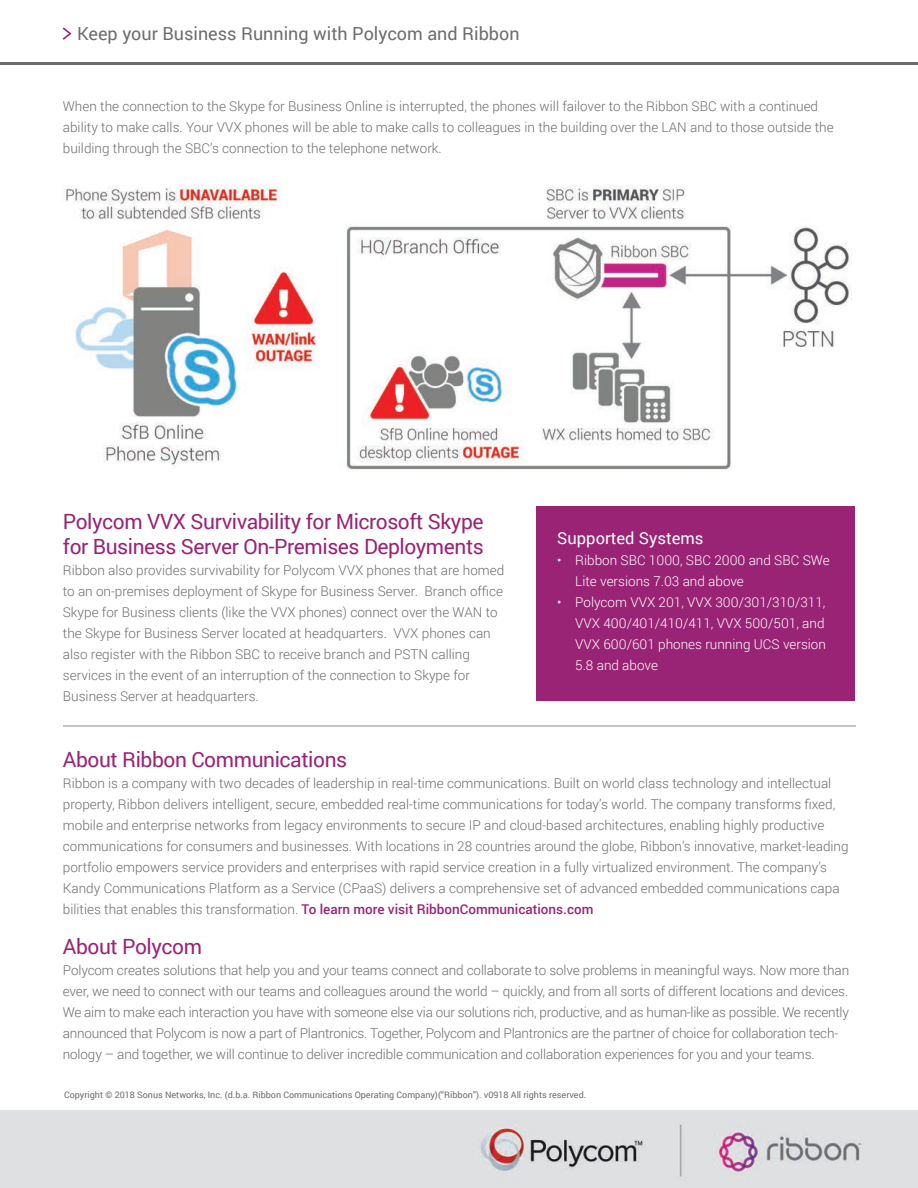
<style>
.page{position:relative;width:918px;height:1188px;background:#fff}
.page>*{position:absolute;margin:0;border:0;box-sizing:border-box;transform-origin:0 0}
.t1{font:21px/25.5px "Roboto";letter-spacing:-.02em;color:#992375}
.t2{font:18px "Roboto";color:#6c6d70}
.t3{font:16.5px "Roboto";color:#fff}
.t4{font:300 13.5px/21px "Roboto";color:#6c6d70}
.t5{font:300 13.5px/21px "Roboto";color:#fff}
.t6{font:9px "Roboto";color:#6c6d70}
.s1{font-weight:500;color:#992375}
</style>
<div class="page">
<hr style="left:0;top:63px;width:918px;height:2px;background:#6c6d70">
<div style="left:537px;top:506px;width:318px;height:195px;background:#992375"></div>
<svg style="left:63px;top:28px;width:8px;height:12px"></svg>
<hr style="left:63px;top:725px;width:792px;height:1px;background:#c1c2c4">
<img style="left:66px;top:186px;width:785px;height:284px">
<img style="left:0;top:1110px;width:918px;height:78px">
<h2 class="t2" style="left:77px;top:21px;width:444px">Keep your Business Running with Polycom and Ribbon</h2>
<p class="t4" style="left:63px;top:96px;width:772px">When the connection to the Skype for Business Online is interrupted, the phones will failover to the Ribbon SBC with a continued ability to make calls. Your VVX phones will be able to make calls to colleagues in the building over the LAN and to those outside the building through the SBC’s connection to the telephone network.</p>
<h1 class="t1" style="left:63px;top:508px;width:423px">Polycom VVX Survivability for Microsoft Skype for Business Server On-Premises Deployments</h1>
<p class="t4" style="left:63px;top:559px;width:443px">Ribbon also provides survivability for Polycom VVX phones that are homed to an on-premises deployment of Skype for Business Server. Branch office Skype for Business clients (like the VVX phones) connect over the WAN to the Skype for Business Server located at headquarters. VVX phones can also register with the Ribbon SBC to receive branch and PSTN calling services in the event of an interruption of the connection to Skype for Business Server at headquarters.</p>
<p class="t3" style="left:557px;top:527px;width:148px">Supported Systems</p>
<p class="t5" style="left:575px;top:550px;width:256px;text-indent:-18px">• Ribbon SBC 1000, SBC 2000 and SBC SWe<br>Lite versions 7.03 and above</p>
<p class="t5" style="left:575px;top:592px;width:252px;text-align:justify;text-indent:-18px">• Polycom VVX 201, VVX 300/301/310/311, VVX 400/401/410/411, VVX 500/501, and VVX 600/601 phones running UCS version 5.8 and above</p>
<h1 class="t1" style="left:63px;top:746px;width:286px">About Ribbon Communications</h1>
<p class="t4" style="left:63px;top:772px;width:787px">Ribbon is a company with two decades of leadership in real-time communications. Built on world class technology and intellectual property, Ribbon delivers intelligent, secure, embedded real-time communications for today’s world. The company transforms fixed, mobile and enterprise networks from legacy environments to secure IP and cloud-based architectures, enabling highly productive communications for consumers and businesses. With locations in 28 countries around the globe, Ribbon’s innovative, market-leading portfolio empowers service providers and enterprises with rapid service creation in a fully virtualized environment. The company’s Kandy Communications Platform as a Service (CPaaS) delivers a comprehensive set of advanced embedded communications capa bilities that enables this transformation. <span class="s1">To learn more visit RibbonCommunications.com</span></p>
<h1 class="t1" style="left:63px;top:933px;width:141px">About Polycom</h1>
<p class="t4" style="left:63px;top:960px;width:788px">Polycom creates solutions that help you and your teams connect and collaborate to solve problems in meaningful ways. Now more than ever, we need to connect with our teams and colleagues around the world – quickly, and from all sorts of different locations and devices.<br>We aim to make each interaction you have with someone else via our solutions rich, productive, and as human-like as possible. We recently announced that Polycom is now a part of Plantronics. Together, Polycom and Plantronics are the partner of choice for collaboration tech&shy;nology – and together, we will continue to deliver incredible communication and collaboration experiences for you and your teams.</p>
<p class="t6" style="left:64px;top:1088px;width:524px">Copyright © 2018 Sonus Networks, Inc. (d.b.a. Ribbon Communications Operating Company)(“Ribbon”). v0918 All rights reserved.</p>
</div>
